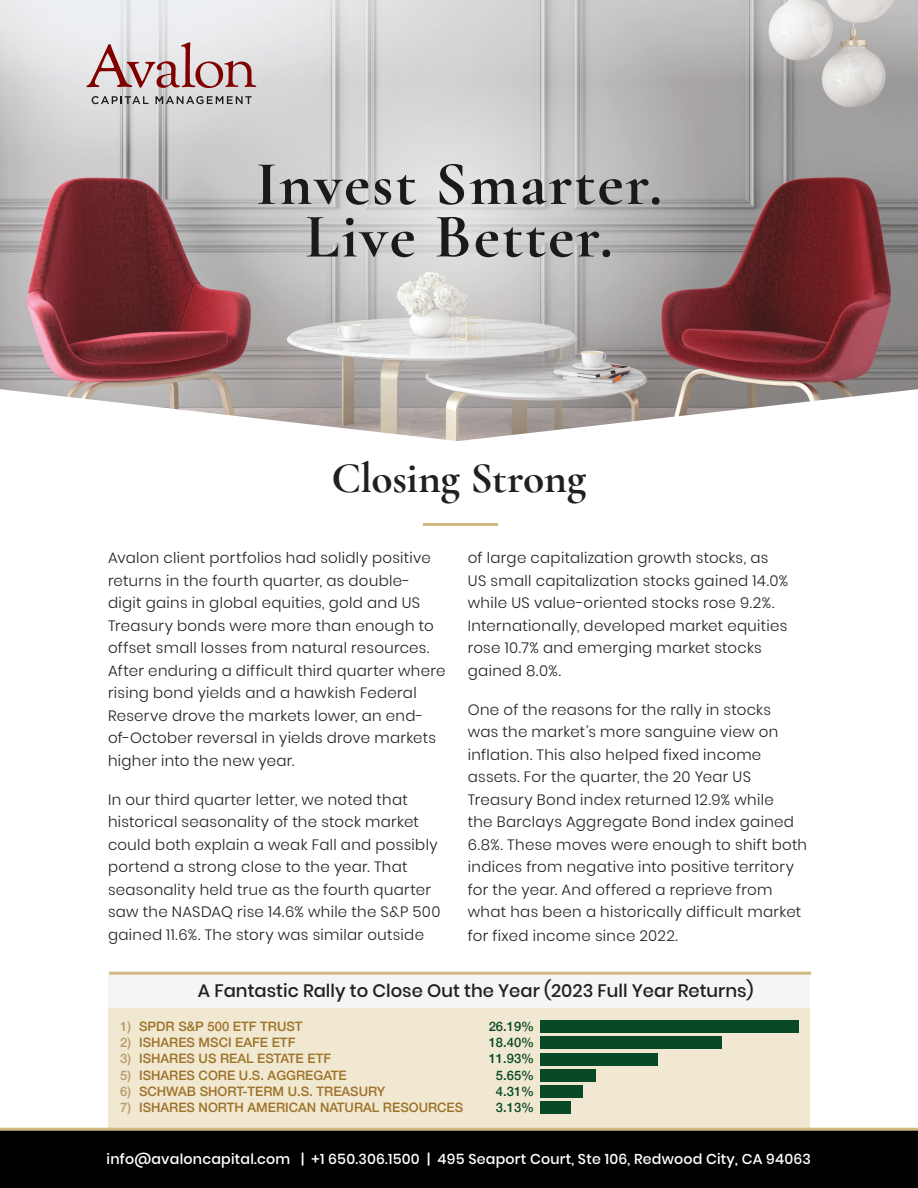
<style>
.page{position:relative;width:918px;height:1188px;background:#fff}
.page>*{position:absolute;margin:0;border:0;box-sizing:border-box;transform-origin:0 0}
.t1{font:700 63px/52.5px "Cormorant Garamond";letter-spacing:.03em;color:#1a1a1a;text-align:center}
.t2{font:700 43.5px "Cormorant Garamond";letter-spacing:-.01em;color:#221f1f}
.t3{font:500 18px "Poppins";color:#231f20}
.t4{font:300 15px/22.5px "Poppins";letter-spacing:.02em;color:#231f20}
.t5{font:500 14.25px "Poppins";letter-spacing:.015em;color:#fff}
.t6{font:500 13.05px "Helvetica Neue";color:#9e732a}
.t7{font:500 13.05px "Helvetica Neue";color:#084927}
.s1{color:#ba9a67}
</style>
<div class="page">
<div style="left:108px;top:973px;width:702px;height:155px;background:#f5f5f5"></div>
<div style="left:109px;top:1008px;width:701px;height:120px;background:#f1e8d2"></div>
<div style="left:540px;top:1020px;width:258px;height:13px;background:#084927"></div>
<div style="left:540px;top:1037px;width:181px;height:12px;background:#084927"></div>
<div style="left:540px;top:1053px;width:118px;height:12px;background:#084927"></div>
<div style="left:540px;top:1069px;width:56px;height:13px;background:#084927"></div>
<div style="left:540px;top:1085px;width:42px;height:13px;background:#084927"></div>
<div style="left:540px;top:1102px;width:31px;height:12px;background:#084927"></div>
<hr style="left:109px;top:972px;width:702px;height:3px;background:#d1ba82">
<img style="left:0;top:0;width:918px;height:441px">
<div style="left:0;top:1128px;width:918px;height:60px;background:#000002"></div>
<hr style="left:423px;top:523px;width:75px;height:3px;background:#d1ba82">
<hr style="left:0;top:1128px;width:918px;height:3px;background:#d1ba82">
<svg style="left:87px;top:42px;width:169px;height:46px;background:#ceb3b5"></svg>
<svg style="left:92px;top:96px;width:57px;height:8px"></svg>
<svg style="left:156px;top:96px;width:96px;height:8px"></svg>
<h1 class="t1" style="left:256px;top:157px;width:408px">Invest Smarter.<br>Live Better.</h1>
<h2 class="t2" style="left:332px;top:451px;width:256px">Closing Strong</h2>
<p class="t4" style="left:108px;top:547px;width:339px">Avalon client portfolios had solidly positive returns in the fourth quarter, as double&shy;digit gains in global equities, gold and US Treasury bonds were more than enough to offset small losses from natural resources.<br>After enduring a difficult third quarter where rising bond yields and a hawkish Federal Reserve drove the markets lower, an end&shy;of-October reversal in yields drove markets higher into the new year.</p>
<p class="t4" style="left:108px;top:788px;width:334px">In our third quarter letter, we noted that historical seasonality of the stock market could both explain a weak Fall and possibly portend a strong close to the year. That seasonality held true as the fourth quarter saw the NASDAQ rise 14.6% while the S&amp;P 500 gained 11.6%. The story was similar outside</p>
<p class="t4" style="left:468px;top:547px;width:322px">of large capitalization growth stocks, as US small capitalization stocks gained 14.0% while US value-oriented stocks rose 9.2%.<br>Internationally, developed market equities rose 10.7% and emerging market stocks gained 8.0%.</p>
<p class="t4" style="left:468px;top:698px;width:341px">One of the reasons for the rally in stocks<br>was the market’s more sanguine view on inflation. This also helped fixed income assets. For the quarter, the 20 Year US Treasury Bond index returned 12.9% while<br>the Barclays Aggregate Bond index gained 6.8%. These moves were enough to shift both indices from negative into positive territory for the year. And offered a reprieve from what has been a historically difficult market</p>
<p class="t4" style="left:468px;top:925px;width:212px">for fixed income since 2022.</p>
<p class="t3" style="left:198px;top:981px;width:557px">A Fantastic Rally to Close Out the Year (2023 Full Year Returns)</p>
<p class="t6" style="left:120px;top:1016px;width:184px"><span class="s1">1)</span> SPDR S&amp;P 500 ETF TRUST</p>
<p class="t7" style="left:489px;top:1016px;width:47px">26.19%</p>
<p class="t6" style="left:120px;top:1032px;width:177px"><span class="s1">2)</span> ISHARES MSCI EAFE ETF</p>
<p class="t7" style="left:489px;top:1032px;width:47px">18.40%</p>
<p class="t6" style="left:120px;top:1048px;width:212px"><span class="s1">3)</span> ISHARES US REAL ESTATE ETF</p>
<p class="t7" style="left:489px;top:1048px;width:47px">11.93%</p>
<p class="t6" style="left:120px;top:1064px;width:228px"><span class="s1">5)</span> ISHARES CORE U.S. AGGREGATE</p>
<p class="t7" style="left:496px;top:1064px;width:40px">5.65%</p>
<p class="t6" style="left:120px;top:1081px;width:267px"><span class="s1">6)</span> SCHWAB SHORT-TERM U.S. TREASURY</p>
<p class="t7" style="left:496px;top:1081px;width:40px">4.31%</p>
<p class="t6" style="left:120px;top:1097px;width:345px"><span class="s1">7)</span> ISHARES NORTH AMERICAN NATURAL RESOURCES</p>
<p class="t7" style="left:496px;top:1097px;width:40px">3.13%</p>
<p class="t5" style="left:107px;top:1151px;width:706px">info@avaloncapital.com | +1 650.306.1500 | 495 Seaport Court, Ste 106, Redwood City, CA 94063</p>
</div>
